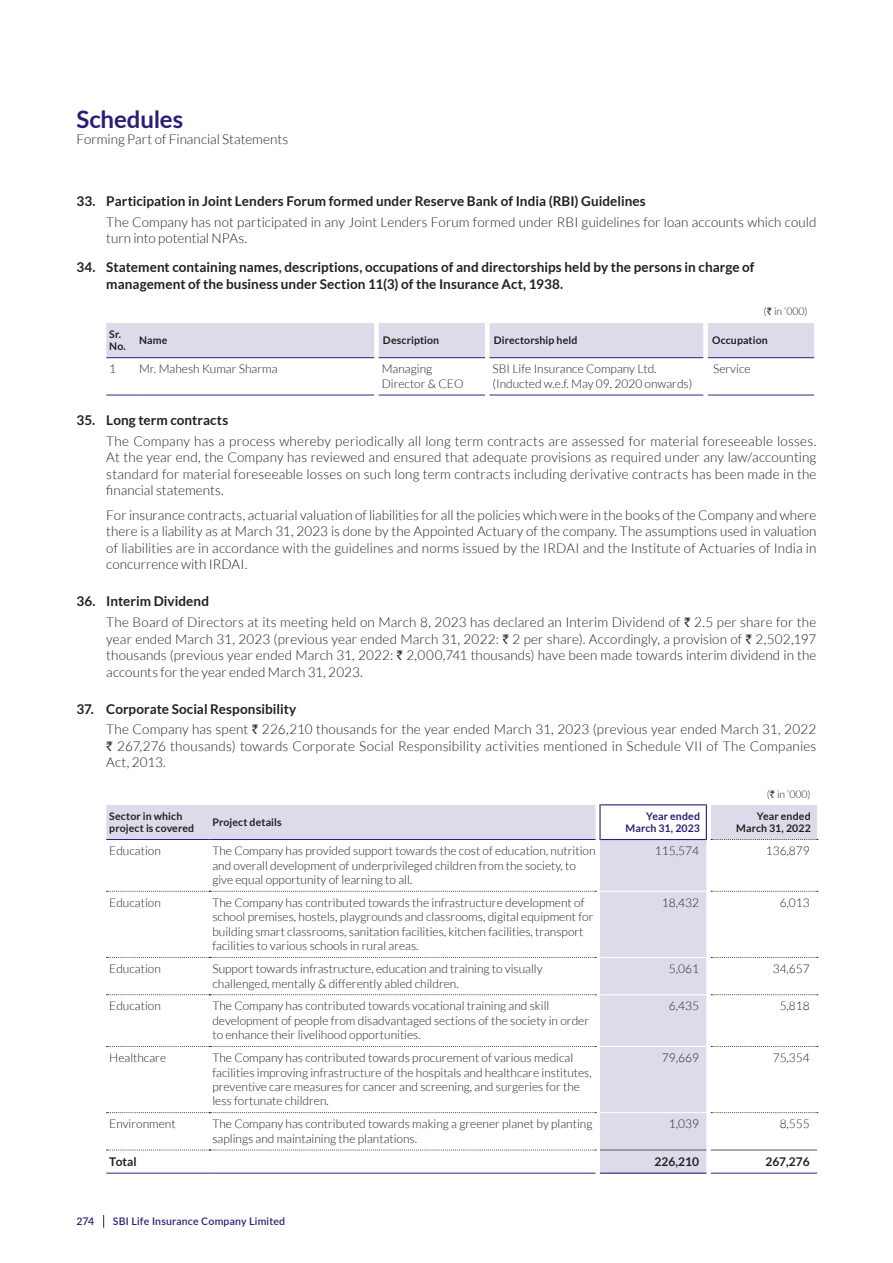
<style>
.page{position:relative;width:893px;height:1263px;background:#fff}
.page>*{position:absolute;margin:0;border:0;box-sizing:border-box;transform-origin:0 0}
.t1{font:700 24px "Lato";letter-spacing:-.005em;color:#2a1f75}
.t2{font:300 13.5px/16.5px "Lato";letter-spacing:.01em;color:#231f20}
.t3{font:700 13.5px/16.5px "Lato";letter-spacing:.005em;color:#231f20}
.t4{font:300 12px/14.4px "Lato";color:#231f20}
.t5{font:700 12px "Lato";color:#231f20}
.t6{font:700 10.5px/12.6px "Lato";letter-spacing:.01em;color:#231f20}
.t7{font:600 10.5px "Lato";letter-spacing:.02em;color:#2a1f75}
.t8{font:700 10.5px/12.6px "Lato";letter-spacing:.015em;color:#2a1f75;text-align:right}
.t9{font:300 10.5px "Lato";color:#231f20}
.s1{font-family:"Rupee";font-weight:400}
.s2{font-weight:700}
</style>
<div class="page">
<div style="left:106px;top:323px;width:708px;height:35px;background:#dddbea"></div>
<hr style="left:106px;top:357px;width:30px;height:1px;background:#2a1f75">
<hr style="left:136px;top:357px;width:238px;height:1px;background:#2a1f75">
<hr style="left:379px;top:357px;width:106px;height:1px;background:#2a1f75">
<hr style="left:489px;top:357px;width:214px;height:1px;background:#2a1f75">
<hr style="left:708px;top:357px;width:106px;height:1px;background:#2a1f75">
<hr style="left:106px;top:394px;width:30px;height:2px;background:#484088">
<hr style="left:136px;top:394px;width:238px;height:2px;background:#484088">
<hr style="left:379px;top:394px;width:106px;height:2px;background:#484088">
<hr style="left:489px;top:394px;width:214px;height:2px;background:#484088">
<hr style="left:708px;top:394px;width:106px;height:2px;background:#484088">
<svg style="left:106px;top:805px;width:711px;height:368px"></svg>
<hr style="left:106px;top:839px;width:103px;height:1px;background:#2a1f75">
<hr style="left:209px;top:839px;width:387px;height:1px;background:#2a1f75">
<svg style="left:711px;top:839px;width:107px;height:1px"></svg>
<hr style="left:601px;top:804px;width:105px;height:1px;background:#2a1f75">
<hr style="left:599px;top:804px;width:2px;height:36px;background:#2a1f75">
<hr style="left:706px;top:804px;width:1px;height:36px;background:#2a1f75">
<hr style="left:601px;top:839px;width:105px;height:1px;background:#2a1f75">
<hr style="left:600px;top:891px;width:106px;height:1px;background:#fff">
<hr style="left:600px;top:957px;width:106px;height:1px;background:#fff">
<hr style="left:600px;top:994px;width:106px;height:1px;background:#fff">
<hr style="left:600px;top:1046px;width:106px;height:1px;background:#fff">
<hr style="left:600px;top:1112px;width:106px;height:1px;background:#fff">
<svg style="left:711px;top:891px;width:107px;height:1px"></svg>
<svg style="left:711px;top:957px;width:107px;height:1px"></svg>
<svg style="left:711px;top:994px;width:107px;height:1px"></svg>
<svg style="left:711px;top:1046px;width:107px;height:1px"></svg>
<svg style="left:711px;top:1112px;width:107px;height:1px"></svg>
<hr style="left:106px;top:1172px;width:103px;height:2px;background:#484088">
<hr style="left:209px;top:1172px;width:387px;height:2px;background:#484088">
<hr style="left:600px;top:1150px;width:106px;height:1px;background:#57585a">
<hr style="left:600px;top:1172px;width:106px;height:2px;background:#2a1f75">
<hr style="left:711px;top:1150px;width:106px;height:1px;background:#57585a">
<hr style="left:711px;top:1172px;width:106px;height:2px;background:#484088">
<svg style="left:107px;top:891px;width:489px;height:1px"></svg>
<svg style="left:107px;top:957px;width:489px;height:1px"></svg>
<svg style="left:107px;top:994px;width:489px;height:1px"></svg>
<svg style="left:107px;top:1046px;width:489px;height:1px"></svg>
<svg style="left:107px;top:1112px;width:489px;height:1px"></svg>
<svg style="left:107px;top:1150px;width:489px;height:1px"></svg>
<svg style="left:103px;top:1215px;width:1px;height:13px"></svg>
<h1 class="t1" style="left:77px;top:105px;width:108px">Schedules</h1>
<p class="t2" style="left:77px;top:131px;width:213px">Forming Part of Financial Statements</p>
<p class="t3" style="left:77px;top:193px;width:571px">33. Participation in Joint Lenders Forum formed under Reserve Bank of India (RBI) Guidelines</p>
<p class="t2" style="left:106px;top:214px;width:712px">The Company has not participated in any Joint Lenders Forum formed under RBI guidelines for loan accounts which could turn into potential NPAs.</p>
<p class="t3" style="left:106px;top:259px;width:650px;text-indent:-30px">34. Statement containing names, descriptions, occupations of and directorships held by the persons in charge of management of the business under Section 11(3) of the Insurance Act, 1938.</p>
<p class="t9" style="left:764px;top:306px;width:46px">(<span class="s1">`</span> in ‘000)</p>
<p class="t6" style="left:109px;top:328px;width:18px">Sr.<br>No.</p>
<p class="t6" style="left:139px;top:334px;width:30px">Name</p>
<p class="t6" style="left:383px;top:334px;width:58px">Description</p>
<p class="t6" style="left:494px;top:334px;width:85px">Directorship held</p>
<p class="t6" style="left:712px;top:334px;width:57px">Occupation</p>
<p class="t4" style="left:109px;top:362px;width:8px">1</p>
<p class="t4" style="left:139px;top:362px;width:140px">Mr. Mahesh Kumar Sharma</p>
<p class="t4" style="left:382px;top:362px;width:83px">Managing<br>Director &amp; CEO</p>
<p class="t4" style="left:492px;top:362px;width:201px">SBI Life Insurance Company Ltd. (Inducted w.e.f. May 09, 2020 onwards)</p>
<p class="t4" style="left:713px;top:362px;width:39px">Service</p>
<p class="t3" style="left:77px;top:412px;width:153px">35. Long term contracts</p>
<p class="t2" style="left:106px;top:432px;width:712px;text-align:justify">The Company has a process whereby periodically all long term contracts are assessed for material foreseeable losses.<br>At the year end, the Company has reviewed and ensured that adequate provisions as required under any law/accounting standard for material foreseeable losses on such long term contracts including derivative contracts has been made in the financial statements.</p>
<p class="t2" style="left:106px;top:507px;width:712px;text-align:justify">For insurance contracts, actuarial valuation of liabilities for all the policies which were in the books of the Company and where there is a liability as at March 31, 2023 is done by the Appointed Actuary of the company. The assumptions used in valuation of liabilities are in accordance with the guidelines and norms issued by the IRDAI and the Institute of Actuaries of India in concurrence with IRDAI.</p>
<p class="t2" style="left:106px;top:591px;width:712px;line-height:20.7px;text-indent:-30px"><span class="s2">36. Interim Dividend<br></span>The Board of Directors at its meeting held on March 8, 2023 has declared an Interim Dividend of <span class="s1">`</span> 2.5 per share for the</p>
<p class="t2" style="left:106px;top:630px;width:712px;text-align:justify">year ended March 31, 2023 (previous year ended March 31, 2022: <span class="s1">`</span> 2 per share). Accordingly, a provision of <span class="s1">`</span> 2,502,197 thousands (previous year ended March 31, 2022: <span class="s1">`</span> 2,000,741 thousands) have been made towards interim dividend in the accounts for the year ended March 31, 2023.</p>
<p class="t2" style="left:106px;top:698px;width:712px;line-height:20.7px;text-indent:-30px"><span class="s2">37. Corporate Social Responsibility<br></span>The Company has spent <span class="s1">`</span> 226,210 thousands for the year ended March 31, 2023 (previous year ended March 31, 2022</p>
<p class="t2" style="left:106px;top:738px;width:712px"><span class="s1">`</span> 267,276 thousands) towards Corporate Social Responsibility activities mentioned in Schedule VII of The Companies<br>Act, 2013.</p>
<p class="t9" style="left:767px;top:788px;width:46px">(<span class="s1">`</span> in ‘000)</p>
<p class="t6" style="left:109px;top:809px;width:86px">Sector in which project is covered</p>
<p class="t6" style="left:212px;top:816px;width:71px">Project details</p>
<p class="t8" style="left:625px;top:809px;width:76px">Year ended<br>March 31, 2023</p>
<p class="t6" style="left:736px;top:809px;width:76px;text-align:right">Year ended<br>March 31, 2022</p>
<p class="t4" style="left:109px;top:844px;width:53px">Education</p>
<p class="t4" style="left:212px;top:844px;width:385px">The Company has provided support towards the cost of education, nutrition and overall development of underprivileged children from the society, to give equal opportunity of learning to all.</p>
<p class="t4" style="left:655px;top:844px;width:46px">115,574</p>
<p class="t4" style="left:766px;top:844px;width:46px">136,879</p>
<p class="t4" style="left:109px;top:895px;width:53px">Education</p>
<p class="t4" style="left:212px;top:895px;width:383px">The Company has contributed towards the infrastructure development of school premises, hostels, playgrounds and classrooms, digital equipment for building smart classrooms, sanitation facilities, kitchen facilities, transport facilities to various schools in rural areas.</p>
<p class="t4" style="left:662px;top:895px;width:39px">18,432</p>
<p class="t4" style="left:780px;top:895px;width:32px">6,013</p>
<p class="t4" style="left:109px;top:962px;width:53px">Education</p>
<p class="t4" style="left:212px;top:962px;width:332px">Support towards infrastructure, education and training to visually challenged, mentally &amp; differently abled children.</p>
<p class="t4" style="left:669px;top:962px;width:32px">5,061</p>
<p class="t4" style="left:773px;top:962px;width:39px">34,657</p>
<p class="t4" style="left:109px;top:999px;width:53px">Education</p>
<p class="t4" style="left:212px;top:999px;width:378px">The Company has contributed towards vocational training and skill development of people from disadvantaged sections of the society in order to enhance their livelihood opportunities.</p>
<p class="t4" style="left:669px;top:999px;width:32px">6,435</p>
<p class="t4" style="left:780px;top:999px;width:32px">5,818</p>
<p class="t4" style="left:109px;top:1051px;width:58px">Healthcare</p>
<p class="t4" style="left:212px;top:1051px;width:381px">The Company has contributed towards procurement of various medical facilities improving infrastructure of the hospitals and healthcare institutes, preventive care measures for cancer and screening, and surgeries for the less fortunate children.</p>
<p class="t4" style="left:662px;top:1051px;width:39px">79,669</p>
<p class="t4" style="left:773px;top:1051px;width:39px">75,354</p>
<p class="t4" style="left:109px;top:1117px;width:68px">Environment</p>
<p class="t4" style="left:212px;top:1117px;width:382px">The Company has contributed towards making a greener planet by planting saplings and maintaining the plantations.</p>
<p class="t4" style="left:669px;top:1117px;width:32px">1,039</p>
<p class="t4" style="left:780px;top:1117px;width:32px">8,555</p>
<p class="t5" style="left:109px;top:1155px;width:29px">Total</p>
<p class="t5" style="left:655px;top:1155px;width:46px">226,210</p>
<p class="t5" style="left:765px;top:1155px;width:46px">267,276</p>
<p class="t7" style="left:77px;top:1214px;width:19px">274</p>
<p class="t7" style="left:113px;top:1214px;width:174px">SBI Life Insurance Company Limited</p>
</div>
